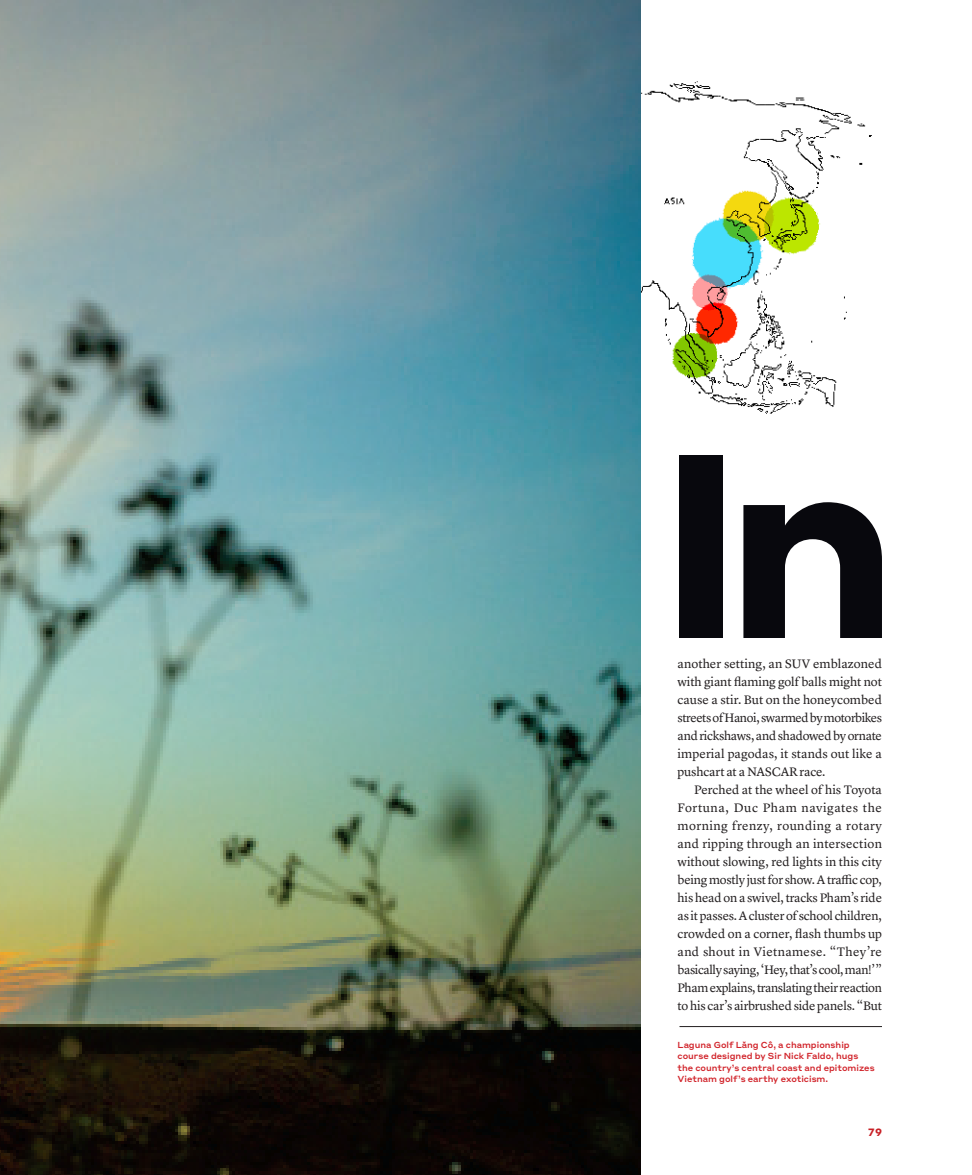
<style>
.page{position:relative;width:972px;height:1175px;background:#fff}
.page>*{position:absolute;margin:0;border:0;box-sizing:border-box;transform-origin:0 0}
.BODY_Sans_Serif{font:700 256.5px "Styrene A";color:#08080d}
.BODY_Serif_Justified{font:12.75px/18px "Lyon Text";letter-spacing:-.015em;color:#231f20;text-align:justify}
.t1{font:700 10.5px "Styrene A";color:#c82026}
.CAPTION_Sans_Serif{font:500 8.7px/11.6px "Styrene A";color:#d1232a}
</style>
<div class="page">
<img style="left:641px;top:81px;width:231px;height:333px">
<img style="left:0;top:0;width:641px;height:1174px">
<hr style="left:680px;top:1026px;width:202px;height:1px;background:#231f20">
<p class="BODY_Sans_Serif" style="left:657px;top:326px;width:244px">In</p>
<p class="BODY_Serif_Justified" style="left:678px;top:653px;width:206px">another setting, an SUV emblazoned with giant flaming golf balls might not cause a stir. But on the honeycombed streets of Hanoi, swarmed by motorbikes and rickshaws, and shadowed by ornate imperial pagodas, it stands out like a pushcart at a NASCAR race.</p>
<p class="BODY_Serif_Justified" style="left:678px;top:779px;width:206px;text-indent:16px">Perched at the wheel of his Toyota Fortuna, Duc Pham navigates the morning frenzy, rounding a rotary and ripping through an intersection without slowing, red lights in this city being mostly just for show. A traffic cop, his head on a swivel, tracks Pham’s ride as it passes. A cluster of school children, crowded on a corner, flash thumbs up and shout in Vietnamese. “They’re basically saying, ‘Hey, that’s cool, man!’ ” Pham explains, translating their reaction to his car’s airbrushed side panels. “But</p>
<p class="CAPTION_Sans_Serif" style="left:678px;top:1038px;width:199px">Laguna Golf Lăng Cô, a championship course designed by Sir Nick Faldo, hugs the country’s central coast and epitomizes Vietnam golf’s earthy exoticism.</p>
<p class="t1" style="left:868px;top:1123px;width:15px">79</p>
</div>
